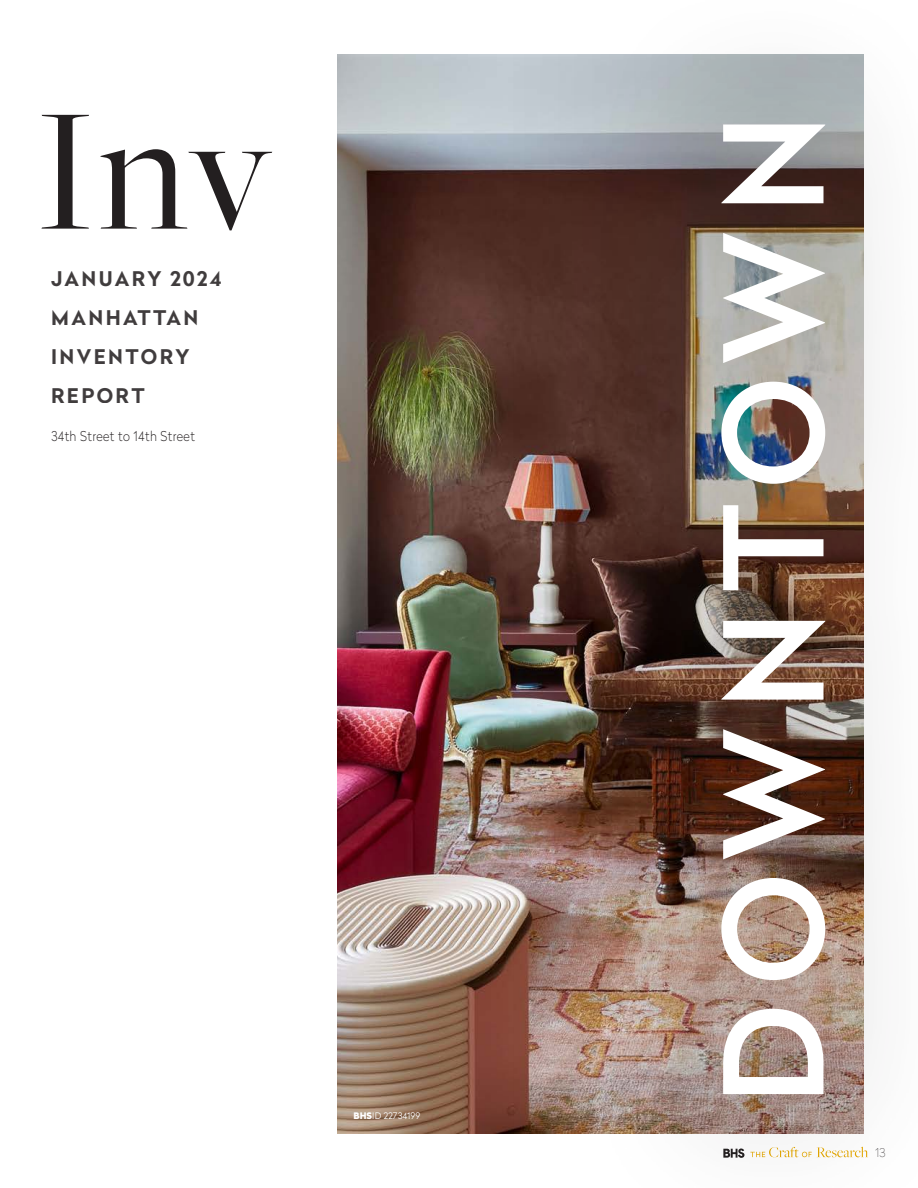
<style>
.page{position:relative;width:918px;height:1188px;background:#fff}
.page>*{position:absolute;margin:0;border:0;box-sizing:border-box;transform-origin:0 0}
.t1{font:182.1px "Freight Big Pro";color:#231f20}
.t2{font:500 136.5px "Radikal";letter-spacing:.13em;color:#fff}
.t3{font:700 20.1px/39px "Radikal";letter-spacing:.12em;color:#231f20}
.Headline_B_All_Caps_Bold{font:100 13.5px "Radikal";letter-spacing:.03em;color:#231f20;scale:.9 1}
.t4{font:100 12px "Radikal";color:#231f20}
.t5{font:300 9px "Radikal";color:#fff}
.s1{font-weight:900}
</style>
<div class="page">
<img style="left:338px;top:54px;width:175px;height:1080px">
<img style="left:513px;top:54px;width:69px;height:1080px">
<div style="left:582px;top:0;width:336px;height:1188px;background:#231f20;opacity:.61"></div>
<p class="t1" style="left:36px;top:52px;width:238px">Inv</p>
<p class="t3" style="left:51px;top:258px;width:172px">JANUARY 2024<br>MANHATTAN<br>INVENTORY<br>REPORT</p>
<p class="Headline_B_All_Caps_Bold" style="left:51px;top:427px;width:161px">34th Street to 14th Street</p>
<p class="t5" style="left:354px;top:1109px;width:68px"><span class="s1">BHS</span>ID 22734199</p>
<p class="t2" style="left:675px;top:1105px;width:992px;rotate:-90deg">DOWNTOWN</p>
<p class="t4" style="left:875px;top:1145px;width:12px">13</p>
</div>
